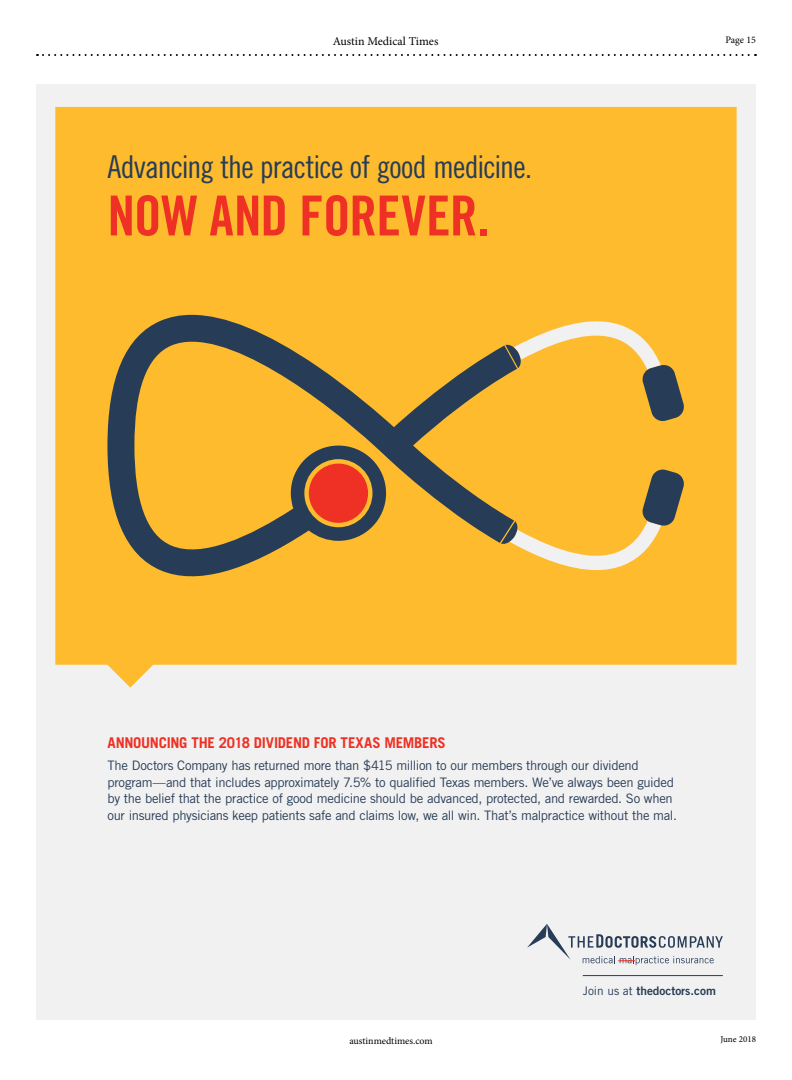
<style>
.page{position:relative;width:792px;height:1080px;background:#fff}
.page>*{position:absolute;margin:0;border:0;box-sizing:border-box;transform-origin:0 0}
.t1{font:55.2px "Trade Gothic Bold Cond Twenty";letter-spacing:-.01em;color:#ee3124}
.t2{font:31.5px "Trade Gothic Cond Eighteen";letter-spacing:-.03em;color:#273c56}
.t3{font:700 14.8px "Trade Gothic";letter-spacing:-.015em;color:#ee3124}
.t4{font:13.1px/16.6px "Trade Gothic";letter-spacing:-.025em;color:#273c56}
.t5{font:12px "Minion Pro";color:#000}
.t6{font:11.9px "Trade Gothic Bold Two";color:#273c56}
.t7{font:10px "Minion Pro";letter-spacing:-.005em;color:#000}
.t8{font:9px "Minion Pro";color:#000}
.s1{font-family:"Trade Gothic"}
</style>
<div class="page">
<svg style="left:37px;top:54px;width:719px;height:2px"></svg>
<div style="left:36px;top:84px;width:720px;height:936px;background:#f1f1f1"></div>
<div style="left:55px;top:107px;width:682px;height:558px;background:#fdbb2d"></div>
<svg style="left:107px;top:642px;width:46px;height:46px"></svg>
<svg style="left:527px;top:924px;width:196px;height:41px"></svg>
<hr style="left:583px;top:975px;width:140px;height:1px;background:#273c56">
<svg style="left:107px;top:315px;width:410px;height:270px;background:#c39838"></svg>
<svg style="left:505px;top:313px;width:180px;height:109px;background:#e5b347"></svg>
<svg style="left:501px;top:468px;width:184px;height:102px;background:#e4b349"></svg>
<svg style="left:309px;top:464px;width:59px;height:59px;background:#e14428"></svg>
<p class="t5" style="left:333px;top:33px;width:107px">Austin Medical Times</p>
<p class="t7" style="left:726px;top:33px;width:32px">Page 15</p>
<h2 class="t2" style="left:107px;top:148px;width:426px">Advancing the practice of good medicine.</h2>
<h1 class="t1" style="left:107px;top:182px;width:383px">NOW AND FOREVER.</h1>
<p class="t3" style="left:107px;top:734px;width:340px">ANNOUNCING THE 2018 DIVIDEND FOR TEXAS MEMBERS</p>
<p class="t4" style="left:107px;top:757px;width:571px">The Doctors Company has returned more than $415 million to our members through our dividend program—and that includes approximately 7.5% to qualified Texas members. We’ve always been guided by the belief that the practice of good medicine should be advanced, protected, and rewarded. So when our insured physicians keep patients safe and claims low, we all win. That’s malpractice without the mal.</p>
<p class="t6" style="left:583px;top:983px;width:135px"><span class="s1">Join us at</span> thedoctors.com</p>
<p class="t7" style="left:349px;top:1034px;width:85px">austinmedtimes.com</p>
<p class="t8" style="left:721px;top:1033px;width:37px">June 2018</p>
</div>
